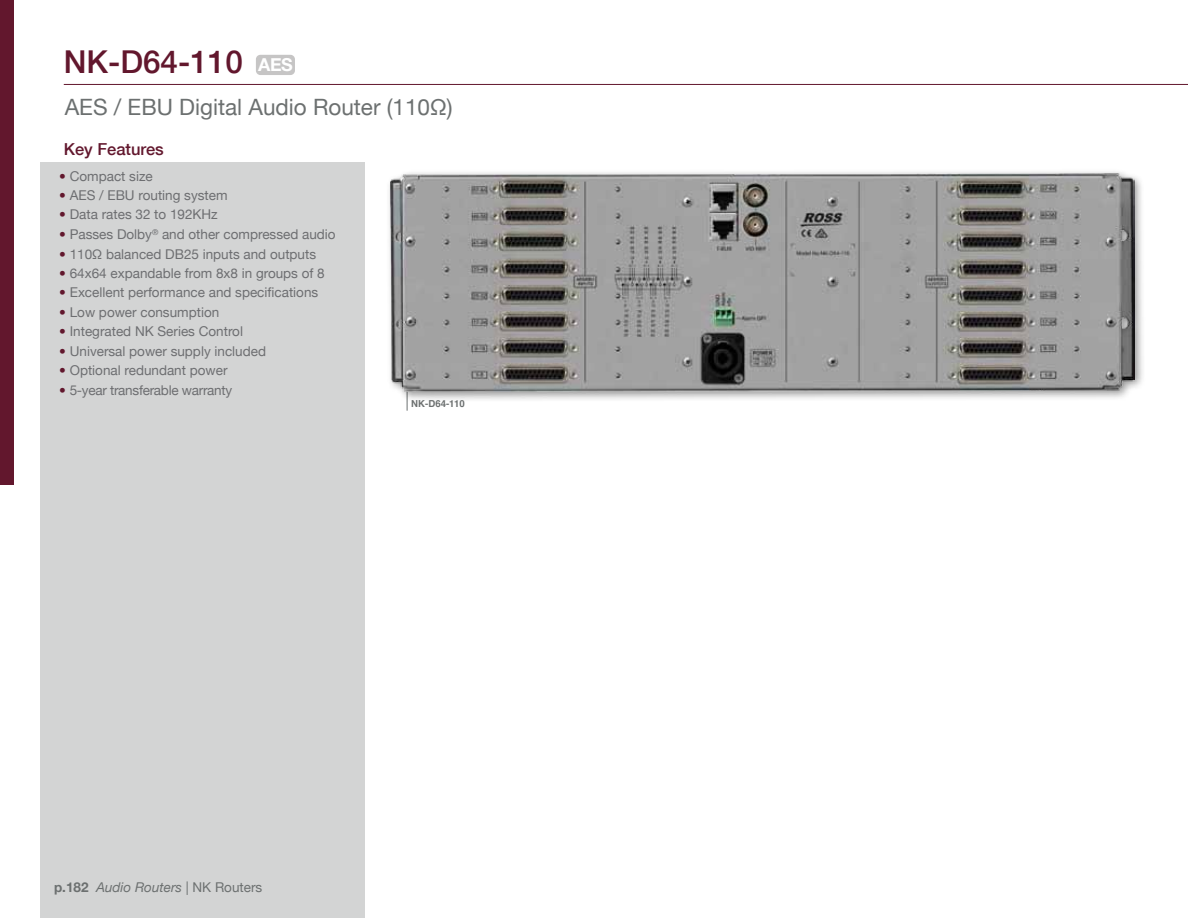
<style>
.page{position:relative;width:1188px;height:918px;background:#fff}
.page>*{position:absolute;margin:0;border:0;box-sizing:border-box;transform-origin:0 0}
.t1{font:500 31.5px "Helvetica Neue";color:#62172d}
.t2{font:22.5px "Helvetica Neue";color:#6c7070}
.t3{font:500 16.5px "Helvetica Neue";color:#62172d}
.t4{font:13.5px "Helvetica Neue";color:#6d6e71}
.t5{font:italic 13.5px "Helvetica Neue";color:#6c7070}
.t6{font:13.5px "Helvetica Neue";letter-spacing:-.02em;color:#6d6e71}
.t7{font:700 9.6px "Helvetica";color:#6c7070}
.s1{font-weight:700;font-size:17.85px;color:#fff}
.s2{color:#62172d}
.s3{font-weight:700;font-style:normal}
.s4{font-style:normal}
</style>
<div class="page">
<hr style="left:64px;top:84px;width:1124px;height:1px;background:#62172d">
<div style="left:40px;top:162px;width:325px;height:756px;background:#d3d4d4"></div>
<div style="left:0;top:0;width:14px;height:485px;background:#62172d"></div>
<div style="left:256px;top:55px;width:39px;height:20px;background:#c6c5c5;border-radius:4px"></div>
<div style="left:385px;top:168px;width:761px;height:235px;background:#000;opacity:.41"></div>
<img style="left:390px;top:173px;width:744px;height:219px">
<h1 class="t1" style="left:64px;top:42px;width:231px">NK-D64-110 <span class="s1">AES</span></h1>
<h2 class="t2" style="left:65px;top:94px;width:389px">AES / EBU Digital Audio Router (110Ω)</h2>
<p class="t3" style="left:64px;top:139px;width:101px">Key Features</p>
<p class="t4" style="left:59px;top:168px;width:95px"><span class="s2">•</span> Compact size</p>
<p class="t4" style="left:59px;top:187px;width:170px"><span class="s2">•</span> AES / EBU routing system</p>
<p class="t4" style="left:59px;top:207px;width:160px"><span class="s2">•</span> Data rates 32 to 192KHz</p>
<p class="t4" style="left:59px;top:226px;width:278px"><span class="s2">•</span> Passes Dolby<sup>®</sup> and other compressed audio</p>
<p class="t4" style="left:59px;top:246px;width:258px"><span class="s2">•</span> 110Ω balanced DB25 inputs and outputs</p>
<p class="t4" style="left:59px;top:265px;width:267px"><span class="s2">•</span> 64x64 expandable from 8x8 in groups of 8</p>
<p class="t4" style="left:59px;top:285px;width:261px"><span class="s2">•</span> Excellent performance and specifications</p>
<p class="t4" style="left:59px;top:304px;width:162px"><span class="s2">•</span> Low power consumption</p>
<p class="t4" style="left:59px;top:324px;width:185px"><span class="s2">•</span> Integrated NK Series Control</p>
<p class="t4" style="left:59px;top:343px;width:208px"><span class="s2">•</span> Universal power supply included</p>
<p class="t4" style="left:59px;top:363px;width:170px"><span class="s2">•</span> Optional redundant power</p>
<p class="t6" style="left:59px;top:382px;width:174px"><span class="s2">•</span> 5-year transferable warranty</p>
<p class="t7" style="left:411px;top:396px;width:55px">NK-D64-110</p>
<p class="t5" style="left:54px;top:879px;width:210px"><span class="s3">p.182</span> Audio Routers | <span class="s4">NK Routers</span></p>
</div>
